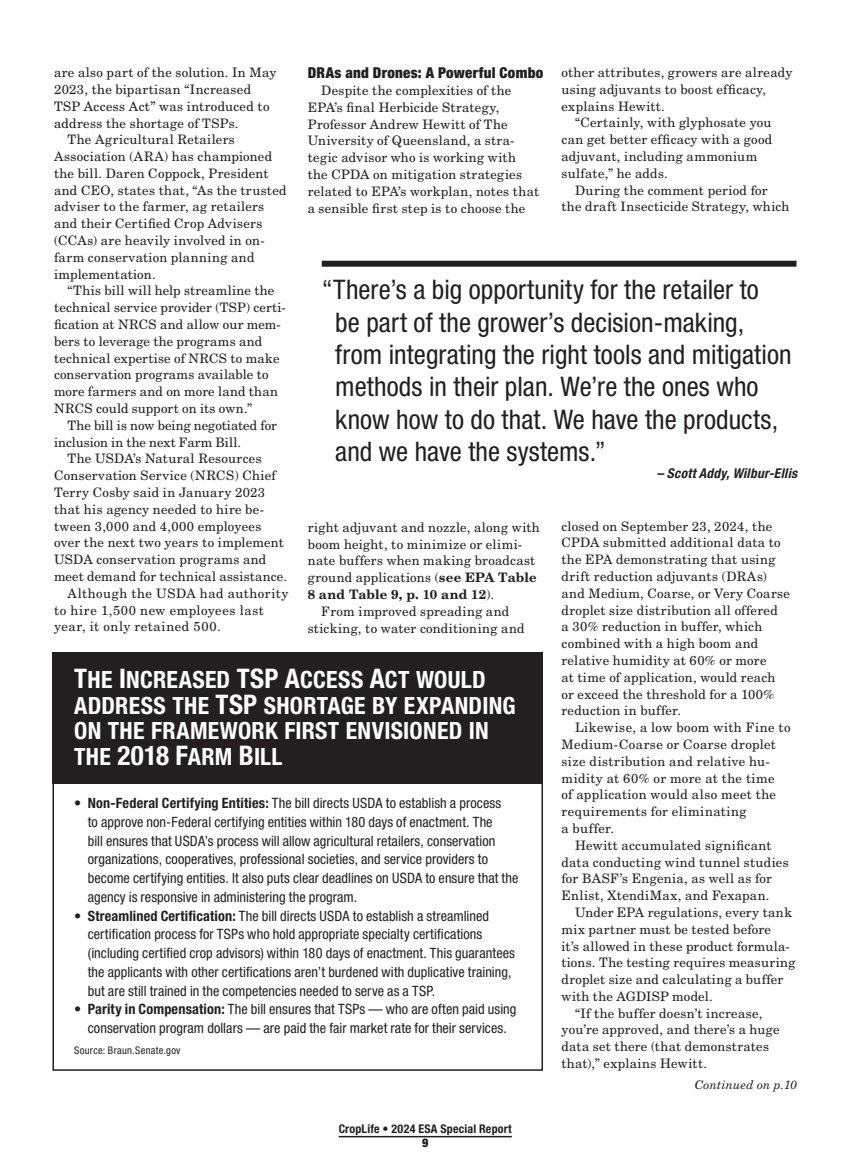
<style>
.page{position:relative;width:864px;height:1161px;background:#fff}
.page>*{position:absolute;margin:0;border:0;box-sizing:border-box;transform-origin:0 0}
.pull_quote_a{font:condensed 27px/32.4px "Helvetica Neue LT Std";letter-spacing:.005em;color:#231f20}
.sidebar_headline{font:23.7px/25.5px "Helvetica Neue LT Std Bd Cn SC880";letter-spacing:.01em;color:#fff}
.bodycopy{font:900 condensed 15px "Helvetica Neue LT Std";letter-spacing:.02em;color:#231f20}
.t1{font:condensed 14.25px/18.8px "Helvetica Neue LT Std";letter-spacing:.005em;color:#231f20}
.pull_quote_b{font:italic 700 condensed 13.5px "Helvetica Neue LT Std";letter-spacing:.02em;color:#231f20}
.bodycopy-2{font:13.05px/16.8px "New Century Schlbk LT Std";letter-spacing:.02em;color:#231f20}
.bodycopy-3{font:13.05px/16.8px "New Century Schlbk LT Std";letter-spacing:.04em;color:#231f20}
.bodycopy-4{font:13.05px/16.8px "New Century Schlbk LT Std";color:#231f20}
.t2{font:700 condensed 12px "Helvetica Neue LT Std";letter-spacing:.015em;color:#231f20}
.continued{font:italic 12px "New Century Schlbk LT Std";letter-spacing:.015em;color:#231f20}
.t3{font:900 condensed 12px "Helvetica Neue LT Std";color:#231f20}
.chart_source{font:condensed 10.5px "Helvetica Neue LT Std";letter-spacing:.025em;color:#231f20}
.s1{font-weight:700}
.s2{font-size:27px}
</style>
<div class="page">
<hr style="left:339px;top:1136px;width:173px;height:1px;background:#231f20">
<div style="left:52px;top:652px;width:491px;height:132px;background:#231f20"></div>
<div style="left:52px;top:652px;width:491px;height:419px;border:2px solid #231f20"></div>
<div style="left:322px;top:261px;width:474px;height:6px;background:#231f20"></div>
<p class="bodycopy" style="left:308px;top:64px;width:237px">DRAs and Drones: A Powerful Combo</p>
<p class="bodycopy-2" style="left:308px;top:82px;width:233px;text-indent:13px">Despite the complexities of the EPA’s final Herbicide Strategy, Professor Andrew Hewitt of The University of Queensland, a stra&shy;tegic advisor who is working with the CPDA on mitigation strategies related to EPA’s workplan, notes that a sensible first step is to choose the</p>
<p class="bodycopy-2" style="left:562px;top:64px;width:232px">other attributes, growers are already using adjuvants to boost efficacy, explains Hewitt.</p>
<p class="bodycopy-2" style="left:562px;top:114px;width:212px;text-indent:13px">“Certainly, with glyphosate you can get better efficacy with a good adjuvant, including ammonium sulfate,” he adds.</p>
<p class="bodycopy-2" style="left:562px;top:182px;width:230px;text-indent:13px">During the comment period for the draft Insecticide Strategy, which</p>
<p class="bodycopy-2" style="left:54px;top:64px;width:224px">are also part of the solution. In May<br>2023, the bipartisan “Increased<br>TSP Access Act” was introduced to address the shortage of TSPs.</p>
<p class="bodycopy-2" style="left:54px;top:131px;width:234px;text-indent:13px">The Agricultural Retailers<br>Association (ARA) has championed the bill. Daren Coppock, President and CEO, states that, “As the trusted adviser to the farmer, ag retailers and their Certified Crop Advisers (CCAs) are heavily involved in on&shy;farm conservation planning and implementation.</p>
<p class="bodycopy-2" style="left:54px;top:282px;width:234px;text-indent:13px">“This bill will help streamline the technical service provider (TSP) certi&shy;fication at NRCS and allow our mem&shy;bers to leverage the programs and technical expertise of NRCS to make conservation programs available to more farmers and on more land than NRCS could support on its own.”</p>
<p class="bodycopy-4" style="left:54px;top:417px;width:224px;text-indent:13px">The bill is now being negotiated for inclusion in the next Farm Bill.</p>
<p class="bodycopy-2" style="left:54px;top:450px;width:234px;text-indent:13px">The USDA’s Natural Resources Conservation Service (NRCS) Chief Terry Cosby said in January 2023 that his agency needed to hire be&shy;tween 3,000 and 4,000 employees over the next two years to implement USDA conservation programs and meet demand for technical assistance.</p>
<p class="bodycopy-3" style="left:54px;top:585px;width:236px;text-indent:13px">Although the USDA had authority to hire 1,500 new employees last year, it only retained 500.</p>
<p class="pull_quote_a" style="left:335px;top:273px;width:458px;text-indent:-14px">“There’s a big opportunity for the retailer to<br>be part of the grower’s decision-making, from integrating the right tools and mitigation methods in their plan. We’re the ones who know how to do that. We have the products, and we have the systems.”</p>
<p class="pull_quote_b" style="left:657px;top:465px;width:142px">– Scott Addy, Wilbur-Ellis</p>
<p class="bodycopy-2" style="left:562px;top:518px;width:230px">closed on September 23, 2024, the<br>CPDA submitted additional data to the EPA demonstrating that using drift reduction adjuvants (DRAs) and Medium, Coarse, or Very Coarse droplet size distribution all offered<br>a 30% reduction in buffer, which combined with a high boom and relative humidity at 60% or more<br>at time of application, would reach or exceed the threshold for a 100% reduction in buffer.</p>
<p class="bodycopy-2" style="left:562px;top:719px;width:231px;text-indent:13px">Likewise, a low boom with Fine to<br>Medium-Coarse or Coarse droplet size distribution and relative hu&shy;midity at 60% or more at the time<br>of application would also meet the requirements for eliminating<br>a buffer.</p>
<p class="bodycopy-2" style="left:562px;top:837px;width:229px;text-indent:13px">Hewitt accumulated significant data conducting wind tunnel studies for BASF’s Engenia, as well as for Enlist, XtendiMax, and Fexapan.</p>
<p class="bodycopy-2" style="left:562px;top:904px;width:236px;text-indent:13px">Under EPA regulations, every tank mix partner must be tested before<br>it’s allowed in these product formula&shy;tions. The testing requires measuring droplet size and calculating a buffer with the AGDISP model.</p>
<p class="bodycopy-2" style="left:562px;top:1005px;width:220px;text-indent:13px">“If the buffer doesn’t increase, you’re approved, and there’s a huge data set there (that demonstrates that),” explains Hewitt.</p>
<p class="bodycopy-2" style="left:308px;top:519px;width:234px">right adjuvant and nozzle, along with boom height, to minimize or elimi&shy;nate buffers when making broadcast ground applications (<span class="s1">see EPA Table 8 and Table 9, p. 10 and 12</span>).</p>
<p class="bodycopy-2" style="left:308px;top:603px;width:218px;text-align:center">From improved spreading and sticking, to water conditioning and</p>
<p class="sidebar_headline" style="left:74px;top:667px;width:443px"><span class="s2">T</span>HE <span class="s2">I</span>NCREASED <span class="s2">TSP A</span>CCESS <span class="s2">A</span>CT WOULD<br>ADDRESS THE <span class="s2">TSP</span> SHORTAGE BY EXPANDING<br>ON THE FRAMEWORK FIRST ENVISIONED IN<br>THE <span class="s2">2018 F</span>ARM <span class="s2">B</span>ILL</p>
<p class="t1" style="left:88px;top:794px;width:432px;text-indent:-14px"><span class="s1">• Non-Federal Certifying Entities:</span> The bill directs USDA to establish a process<br>to approve non-Federal certifying entities within 180 days of enactment. The<br>bill ensures that USDA’s process will allow agricultural retailers, conservation organizations, cooperatives, professional societies, and service providers to become certifying entities. It also puts clear deadlines on USDA to ensure that the agency is responsive in administering the program.</p>
<p class="t1" style="left:88px;top:906px;width:429px;text-indent:-14px"><span class="s1">• Streamlined Certification:</span> The bill directs USDA to establish a streamlined certification process for TSPs who hold appropriate specialty certifications (including certified crop advisors) within 180 days of enactment. This guarantees the applicants with other certifications aren’t burdened with duplicative training, but are still trained in the competencies needed to serve as a TSP.</p>
<p class="t1" style="left:74px;top:1000px;width:444px;text-align:center"><span class="s1">• Parity in Compensation:</span> The bill ensures that TSPs — who are often paid using conservation program dollars — are paid the fair market rate for their services.</p>
<p class="chart_source" style="left:74px;top:1044px;width:108px">Source: Braun.Senate.gov</p>
<p class="t2" style="left:339px;top:1121px;width:175px">CropLife • 2024 ESA Special Report</p>
<p class="t3" style="left:422px;top:1135px;width:8px">9</p>
<p class="continued" style="left:695px;top:1077px;width:104px">Continued on p.10</p>
</div>
